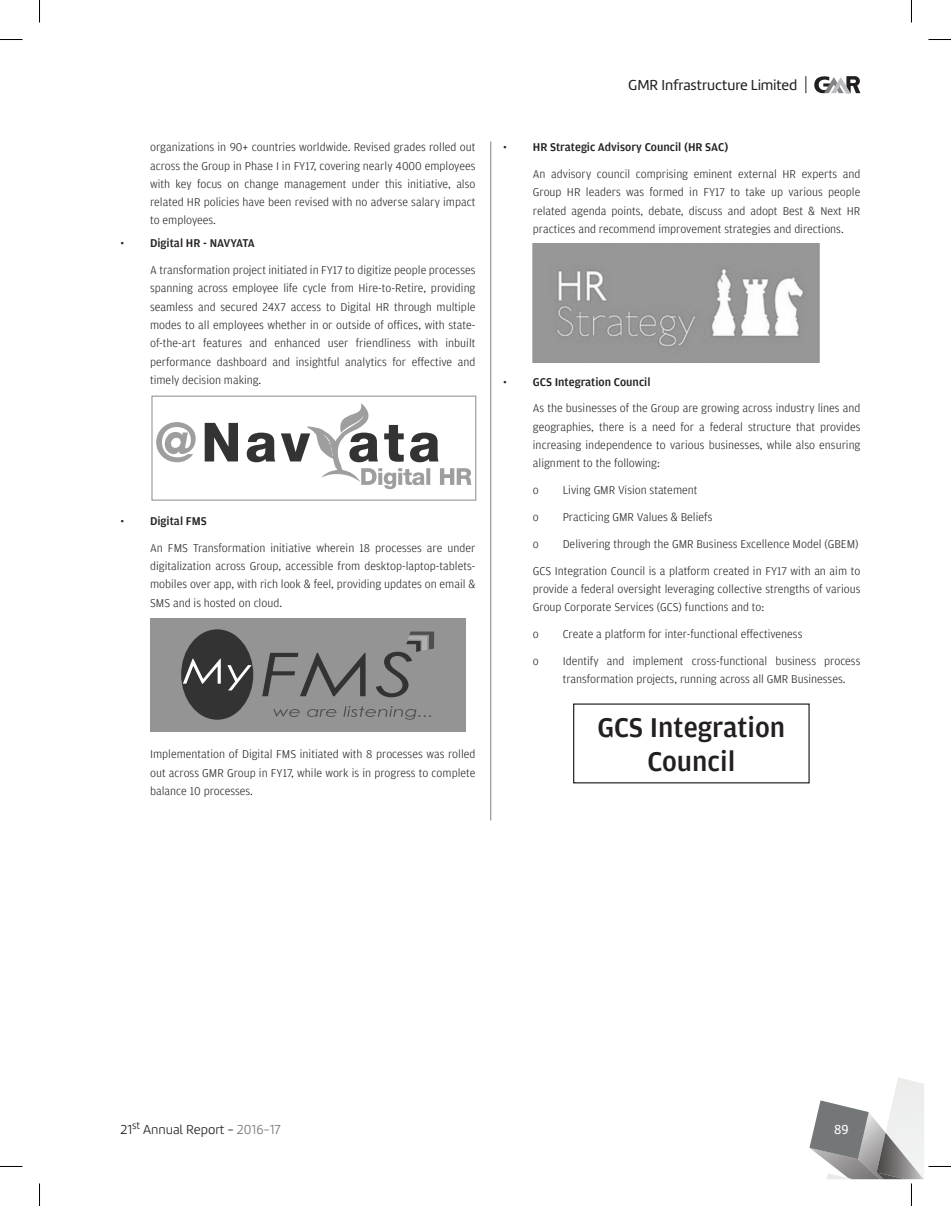
<style>
.page{position:relative;width:951px;height:1206px;background:#fff}
.page>*{position:absolute;margin:0;border:0;box-sizing:border-box;transform-origin:0 0}
.t1{font:500 28.8px "Amplitude";color:#231f20}
.t2{font:15px "Marine";color:#231f20}
.t3{font:300 13.5px "Marine";color:#231f20}
.t4{font:13.5px "Marine";color:#fff}
.Body{font:300 12px/18.3px "Amplitude";color:#231f20;text-align:justify}
.Body-2{font:500 12px "Amplitude";color:#231f20}
.s1{font-weight:300}
.s2{color:#747778}
</style>
<div class="page">
<svg style="left:805px;top:76px;width:1px;height:17px"></svg>
<svg style="left:814px;top:76px;width:46px;height:17px"></svg>
<div style="left:151px;top:395px;width:325px;height:106px;border:1px solid #9e9e9e"></div>
<svg style="left:156px;top:422px;width:40px;height:40px"></svg>
<svg style="left:205px;top:403px;width:266px;height:86px"></svg>
<div style="left:150px;top:617px;width:315px;height:114px;background:#949494"></div>
<div style="left:181px;top:629px;width:72px;height:90px;background:#333;border-radius:50%"></div>
<svg style="left:262px;top:653px;width:103px;height:43px"></svg>
<svg style="left:183px;top:658px;width:38px;height:25px"></svg>
<svg style="left:227px;top:665px;width:24px;height:25px"></svg>
<svg style="left:273px;top:709px;width:27px;height:8px"></svg>
<svg style="left:307px;top:709px;width:29px;height:8px"></svg>
<svg style="left:343px;top:706px;width:88px;height:13px"></svg>
<svg style="left:376px;top:631px;width:58px;height:66px"></svg>
<img style="left:533px;top:244px;width:286px;height:118px">
<hr style="left:490px;top:142px;width:1px;height:678px;background:#808285">
<div style="left:573px;top:703px;width:236px;height:80px;border:1px solid #231f20"></div>
<svg style="left:0;top:39px;width:22px;height:1px"></svg>
<svg style="left:928px;top:39px;width:23px;height:1px"></svg>
<svg style="left:0;top:1166px;width:22px;height:1px"></svg>
<svg style="left:39px;top:0;width:1px;height:22px"></svg>
<svg style="left:39px;top:1183px;width:1px;height:22px"></svg>
<svg style="left:911px;top:0;width:1px;height:22px"></svg>
<svg style="left:809px;top:1077px;width:142px;height:128px"></svg>
<p class="Body" style="left:150px;top:138px;width:327px">organizations in 90+ countries worldwide. Revised grades rolled out across the Group in Phase I in FY17, covering nearly 4000 employees with key focus on change management under this initiative, also related HR policies have been revised with no adverse salary impact to employees.</p>
<p class="Body-2" style="left:120px;top:237px;width:136px"><span class="s1">•</span> Digital HR - NAVYATA</p>
<p class="Body" style="left:150px;top:261px;width:327px">A transformation project initiated in FY17 to digitize people processes spanning across employee life cycle from Hire-to-Retire, providing seamless and secured 24X7 access to Digital HR through multiple modes to all employees whether in or outside of offices, with state&shy;of-the-art features and enhanced user friendliness with inbuilt performance dashboard and insightful analytics for effective and timely decision making.</p>
<p class="Body-2" style="left:120px;top:514px;width:88px"><span class="s1">•</span> Digital FMS</p>
<p class="Body" style="left:150px;top:538px;width:327px">An FMS Transformation initiative wherein 18 processes are under digitalization across Group, accessible from desktop-laptop-tablets&shy;mobiles over app, with rich look &amp; feel, providing updates on email &amp; SMS and is hosted on cloud.</p>
<p class="Body" style="left:150px;top:745px;width:327px">Implementation of Digital FMS initiated with 8 processes was rolled out across GMR Group in FY17, while work is in progress to complete balance 10 processes.</p>
<p class="t2" style="left:628px;top:76px;width:171px">GMR Infrastructure Limited</p>
<p class="Body-2" style="left:503px;top:140px;width:227px"><span class="s1">•</span> HR Strategic Advisory Council (HR SAC)</p>
<p class="Body" style="left:533px;top:165px;width:329px">An advisory council comprising eminent external HR experts and Group HR leaders was formed in FY17 to take up various people related agenda points, debate, discuss and adopt Best &amp; Next HR practices and recommend improvement strategies and directions.</p>
<p class="Body-2" style="left:503px;top:375px;width:149px"><span class="s1">•</span> GCS Integration Council</p>
<p class="Body" style="left:533px;top:399px;width:329px">As the businesses of the Group are growing across industry lines and geographies, there is a need for a federal structure that provides increasing independence to various businesses, while also ensuring alignment to the following:</p>
<p class="Body" style="left:533px;top:481px;width:7px">o</p>
<p class="Body" style="left:562px;top:481px;width:136px">Living GMR Vision statement</p>
<p class="Body" style="left:533px;top:508px;width:7px">o</p>
<p class="Body" style="left:562px;top:508px;width:151px">Practicing GMR Values &amp; Beliefs</p>
<p class="Body" style="left:533px;top:534px;width:7px">o</p>
<p class="Body" style="left:562px;top:534px;width:297px">Delivering through the GMR Business Excellence Model (GBEM)</p>
<p class="Body" style="left:533px;top:561px;width:329px">GCS Integration Council is a platform created in FY17 with an aim to provide a federal oversight leveraging collective strengths of various Group Corporate Services (GCS) functions and to:</p>
<p class="Body" style="left:533px;top:625px;width:7px">o</p>
<p class="Body" style="left:562px;top:625px;width:241px">Create a platform for inter-functional effectiveness</p>
<p class="Body" style="left:533px;top:651px;width:7px">o</p>
<p class="Body" style="left:562px;top:651px;width:299px">Identify and implement cross-functional business process transformation projects, running across all GMR Businesses.</p>
<p class="t1" style="left:597px;top:711px;width:189px">GCS Integration</p>
<p class="t1" style="left:647px;top:745px;width:89px">Council</p>
<p class="t3" style="left:120px;top:1120px;width:162px">21<sup>st</sup> Annual Report - <span class="s2">2016-17</span></p>
<p class="t4" style="left:834px;top:1120px;width:16px">89</p>
</div>
